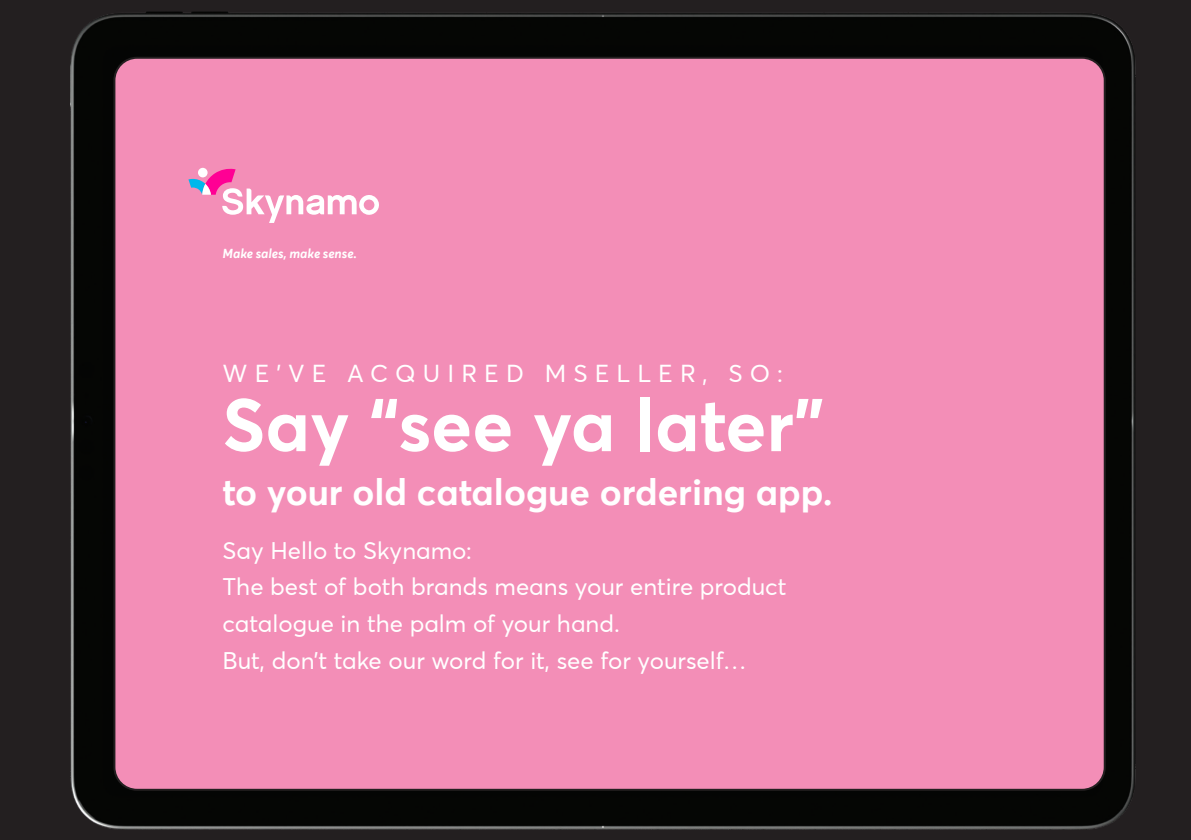
<style>
.page{position:relative;width:1191px;height:840px;background:#fff}
.page>*{position:absolute;margin:0;border:0;box-sizing:border-box;transform-origin:0 0}
.t1{font:700 73.6px "Averta Std";color:#fff}
.t2{font:700 36.8px "Averta Std";color:#fff}
.t3{font:24.4px "Averta Std";letter-spacing:.29em;color:#fff}
.t4{font:24px/36.8px "Averta Std";color:#fff}
.t5{font:italic 700 13px "Averta Std";color:#fff}
</style>
<div class="page">
<div style="left:0;top:0;width:1191px;height:839px;background:#231f20"></div>
<img style="left:70px;top:11px;width:1065px;height:818px">
<div style="left:114px;top:58px;width:990px;height:731px;background:#f38eb7;border-radius:23px"></div>
<svg style="left:188px;top:168px;width:191px;height:55px"></svg>
<p class="t5" style="left:222px;top:245px;width:136px">Make sales, make sense.</p>
<p class="t3" style="left:223px;top:358px;width:562px">WE’VE ACQUIRED MSELLER, SO:</p>
<p class="t1" style="left:222px;top:378px;width:603px">Say “see ya later”</p>
<p class="t2" style="left:222px;top:468px;width:612px">to your old catalogue ordering app.</p>
<p class="t4" style="left:222px;top:531px;width:251px">Say Hello to Skynamo:</p>
<p class="t4" style="left:222px;top:568px;width:565px">The best of both brands means your entire product catalogue in the palm of your hand.</p>
<p class="t4" style="left:222px;top:641px;width:526px">But, don’t take our word for it, see for yourself…</p>
</div>
